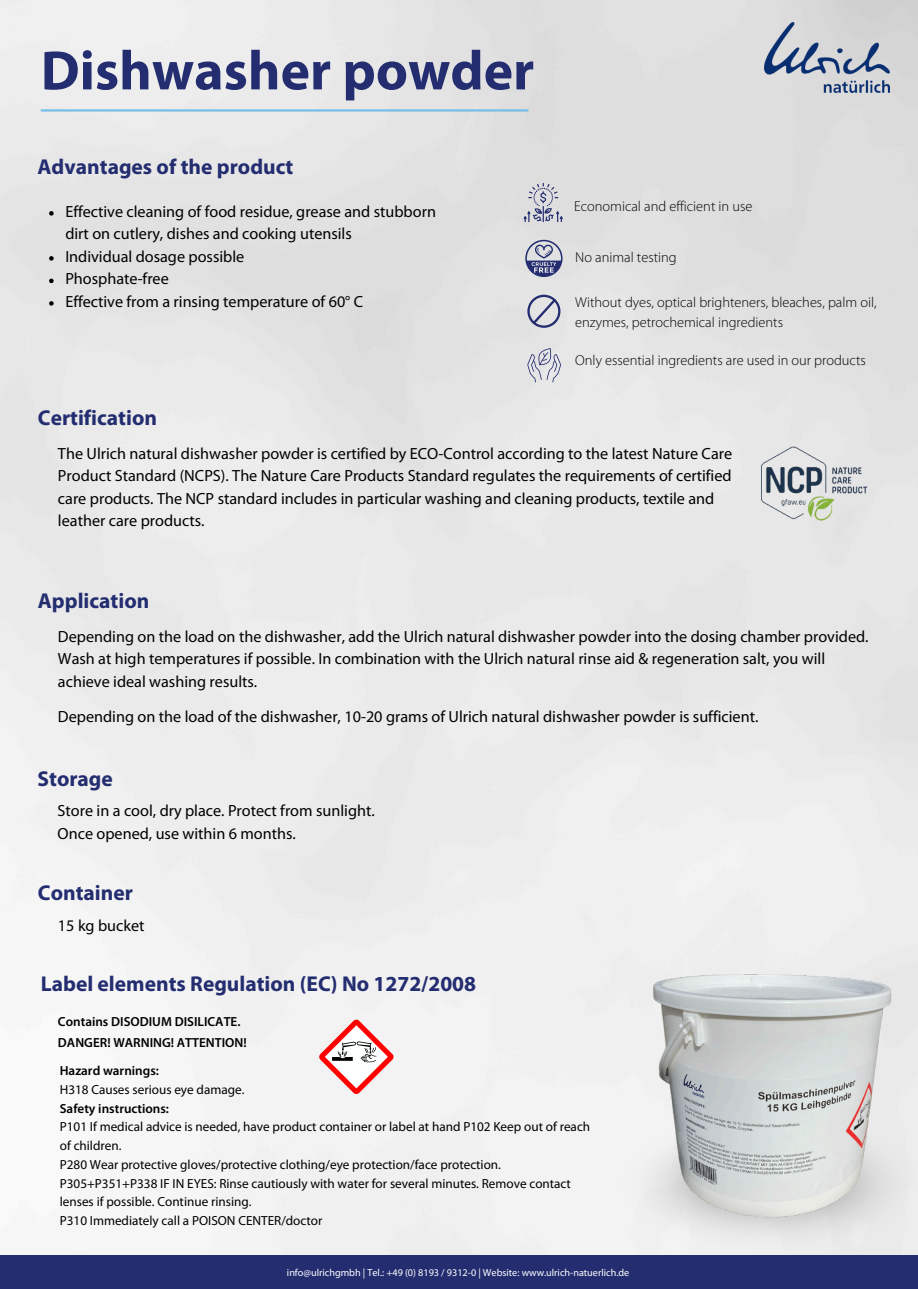
<style>
.page{position:relative;width:918px;height:1289px;background:#fff}
.page>*{position:absolute;margin:0;border:0;box-sizing:border-box;transform-origin:0 0}
.t1{font:700 55.8px "Myriad Pro";color:#232d70}
.t2{font:700 21.45px "Myriad Pro";color:#232d70}
.t3{font:16.2px/22.5px "Myriad Pro";color:#000}
.t4{font:300 14.4px/20.2px "Myriad Pro";color:#000}
.t5{font:13.2px/18.8px "Myriad Pro";color:#000}
.t6{font:600 13.2px/18.8px "Myriad Pro";color:#000}
.t7{font:10.2px "Myriad Pro";color:#fff}
.s1{font-weight:400}
</style>
<div class="page">
<img style="left:0;top:0;width:918px;height:1254px">
<svg style="left:524px;top:183px;width:39px;height:39px;background:#bcbeca"></svg>
<svg style="left:525px;top:240px;width:37px;height:37px"></svg>
<svg style="left:527px;top:348px;width:34px;height:34px"></svg>
<svg style="left:527px;top:295px;width:33px;height:32px"></svg>
<hr style="left:41px;top:109px;width:487px;height:2px;background:#76bee9">
<div style="left:0;top:1254px;width:918px;height:34px;background:#232d70"></div>
<img style="left:756px;top:432px;width:115px;height:96px">
<img style="left:765px;top:22px;width:125px;height:70px">
<svg style="left:49px;top:211px;width:5px;height:4px"></svg>
<svg style="left:49px;top:256px;width:5px;height:4px"></svg>
<svg style="left:49px;top:278px;width:5px;height:5px"></svg>
<svg style="left:49px;top:301px;width:5px;height:4px"></svg>
<div style="left:603px;top:1104px;width:306px;height:151px;background:#f3f3f3"></div>
<img style="left:644px;top:896px;width:259px;height:359px">
<svg style="left:318px;top:1017px;width:77px;height:78px"></svg>
<p class="t1" style="left:41px;top:47px;width:495px">Dishwasher powder</p>
<p class="t2" style="left:38px;top:157px;width:257px">Advantages of the product</p>
<h2 class="t3" style="left:65px;top:201px;width:372px">Effective cleaning of food residue, grease and stubborn dirt on cutlery, dishes and cooking utensils</h2>
<p class="t3" style="left:65px;top:246px;width:180px">Individual dosage possible</p>
<h3 class="t3" style="left:65px;top:269px;width:105px">Phosphate-free</h3>
<h2 class="t3" style="left:65px;top:291px;width:299px">Effective from a rinsing temperature of 60° C</h2>
<h2 class="t2" style="left:38px;top:409px;width:121px">Certification</h2>
<p class="t4" style="left:574px;top:197px;width:180px">Economical and efficient in use</p>
<p class="t4" style="left:575px;top:249px;width:103px">No animal testing</p>
<p class="t4" style="left:575px;top:293px;width:303px">Without dyes, optical brighteners, bleaches, palm oil, enzymes, petrochemical ingredients</p>
<p class="t4" style="left:575px;top:351px;width:292px">Only essential ingredients are used in our products</p>
<p class="t3" style="left:58px;top:443px;width:676px">The Ulrich natural dishwasher powder is certified by ECO-Control according to the latest Nature Care Product Standard (NCPS). The Nature Care Products Standard regulates the requirements of certified care products. The NCP standard includes in particular washing and cleaning products, textile and leather care products.</p>
<p class="t2" style="left:38px;top:592px;width:113px">Application</p>
<h1 class="t3" style="left:58px;top:626px;width:812px">Depending on the load on the dishwasher, add the Ulrich natural dishwasher powder into the dosing chamber provided.<br>Wash at high temperatures if possible. In combination with the Ulrich natural rinse aid &amp; regeneration salt, you will achieve ideal washing results.</h1>
<h2 class="t3" style="left:58px;top:706px;width:702px">Depending on the load of the dishwasher, 10-20 grams of Ulrich natural dishwasher powder is sufficient.</h2>
<p class="t2" style="left:38px;top:769px;width:77px">Storage</p>
<p class="t3" style="left:58px;top:800px;width:319px">Store in a cool, dry place. Protect from sunlight.<br>Once opened, use within 6 months.</p>
<p class="t2" style="left:38px;top:883px;width:97px">Container</p>
<p class="t3" style="left:58px;top:915px;width:88px">15 kg bucket</p>
<p class="t2" style="left:41px;top:974px;width:437px">Label elements Regulation (EC) No 1272/2008</p>
<h3 class="t6" style="left:58px;top:1012px;width:190px;line-height:20.9px">Contains DISODIUM DISILICATE.<br>DANGER! WARNING! ATTENTION!</h3>
<p class="t6" style="left:60px;top:1062px;width:186px">Hazard warnings:<br><span class="s1">H318 Causes serious eye damage.<br></span>Safety instructions:</p>
<h2 class="t5" style="left:60px;top:1118px;width:532px">P101 If medical advice is needed, have product container or label at hand P102 Keep out of reach of children.</h2>
<p class="t5" style="left:60px;top:1155px;width:513px">P280 Wear protective gloves/protective clothing/eye protection/face protection.<br>P305+P351+P338 IF IN EYES: Rinse cautiously with water for several minutes. Remove contact lenses if possible. Continue rinsing.<br>P310 Immediately call a POISON CENTER/doctor</p>
<p class="t7" style="left:287px;top:1268px;width:344px">info@ulrichgmbh | Tel.: +49 (0) 8193 / 9312-0 | Website: www.ulrich-natuerlich.de</p>
</div>
